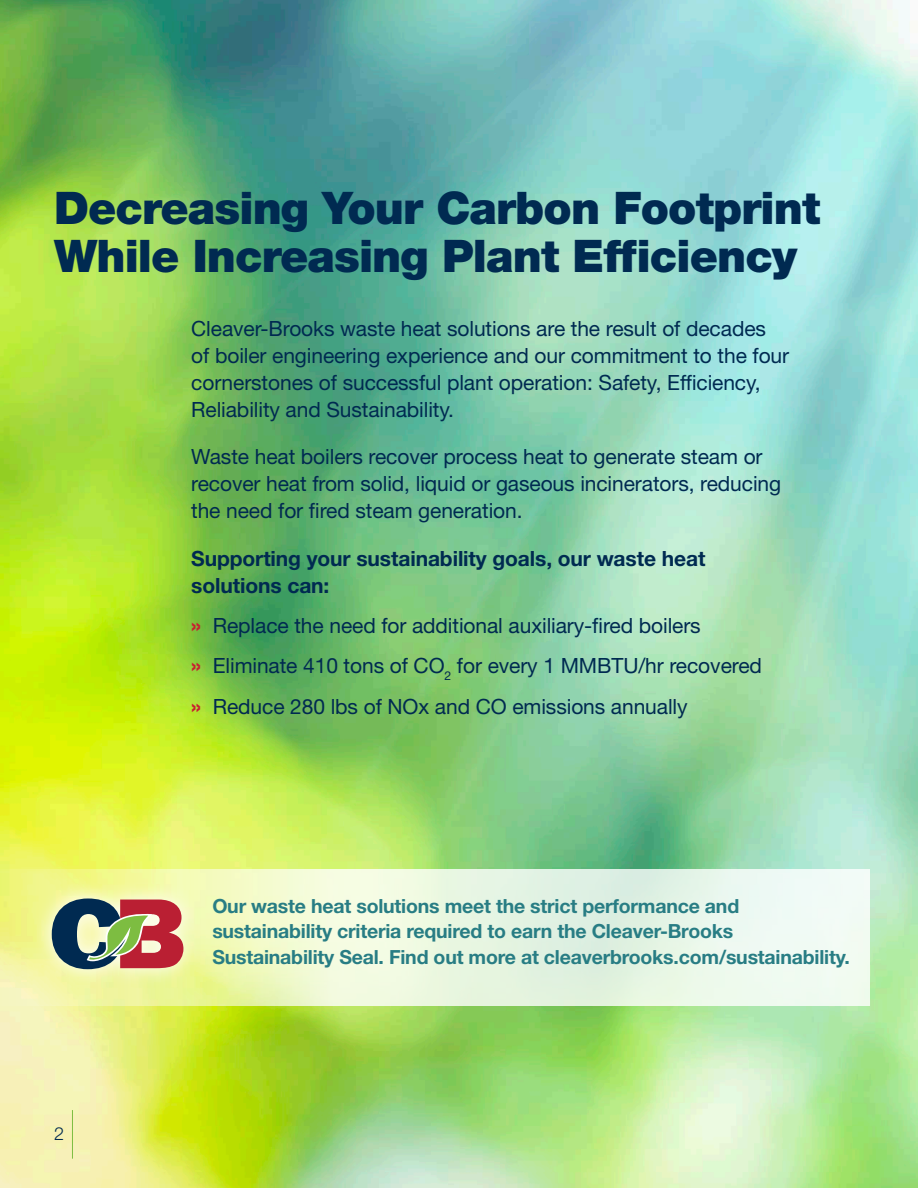
<style>
.page{position:relative;width:918px;height:1188px;background:#fff}
.page>*{position:absolute;margin:0;border:0;box-sizing:border-box;transform-origin:0 0}
.CB_-_Section_Header{font:900 45px/48px "Helvetica Neue LT Pro";letter-spacing:-.02em;color:#002a51}
.t1{font:21px/27px "Helvetica Neue LT Std";letter-spacing:-.005em;color:#002a51}
.t2{font:700 21px/27px "Helvetica Neue LT Std";letter-spacing:-.005em;color:#002a51}
.t3{font:700 19.5px/25.5px "Helvetica Neue LT Std";letter-spacing:-.01em;color:#287d84}
.t4{font:300 18px "Helvetica Neue LT Std";color:#002a51}
.s1{font-weight:700;font-size:22.5px;color:#c91f2f}
</style>
<div class="page">
<img style="left:0;top:0;width:918px;height:1188px">
<hr style="left:72px;top:1110px;width:1px;height:49px;background:#7dbd41">
<svg style="left:0;top:869px;width:870px;height:136px;background:#ebf7d9"></svg>
<svg style="left:33px;top:880px;width:169px;height:108px;background:#f2f7a3"></svg>
<svg style="left:52px;top:898px;width:131px;height:71px;background:#92756c"></svg>
<p class="CB_-_Section_Header" style="left:54px;top:184px;width:768px">Decreasing Your Carbon Footprint<br>While Increasing Plant Efficiency</p>
<p class="t1" style="left:191px;top:315px;width:599px">Cleaver-Brooks waste heat solutions are the result of decades of boiler engineering experience and our commitment to the four cornerstones of successful plant operation: Safety, Efficiency, Reliability and Sustainability.</p>
<p class="t1" style="left:191px;top:443px;width:591px">Waste heat boilers recover process heat to generate steam or recover heat from solid, liquid or gaseous incinerators, reducing the need for fired steam generation.</p>
<p class="t2" style="left:191px;top:544px;width:516px">Supporting your sustainability goals, our waste heat solutions can:</p>
<p class="t1" style="left:191px;top:612px;width:511px"><span class="s1">»</span> Replace the need for additional auxiliary-fired boilers</p>
<p class="t1" style="left:191px;top:652px;width:572px"><span class="s1">»</span> Eliminate 410 tons of CO<sub>2</sub> for every 1 MMBTU/hr recovered</p>
<p class="t1" style="left:191px;top:693px;width:498px"><span class="s1">»</span> Reduce 280 lbs of NOx and CO emissions annually</p>
<p class="t4" style="left:54px;top:1123px;width:12px">2</p>
<p class="t3" style="left:212px;top:893px;width:639px">Our waste heat solutions meet the strict performance and sustainability criteria required to earn the Cleaver-Brooks<br>Sustainability Seal. Find out more at cleaverbrooks.com/sustainability.</p>
</div>
